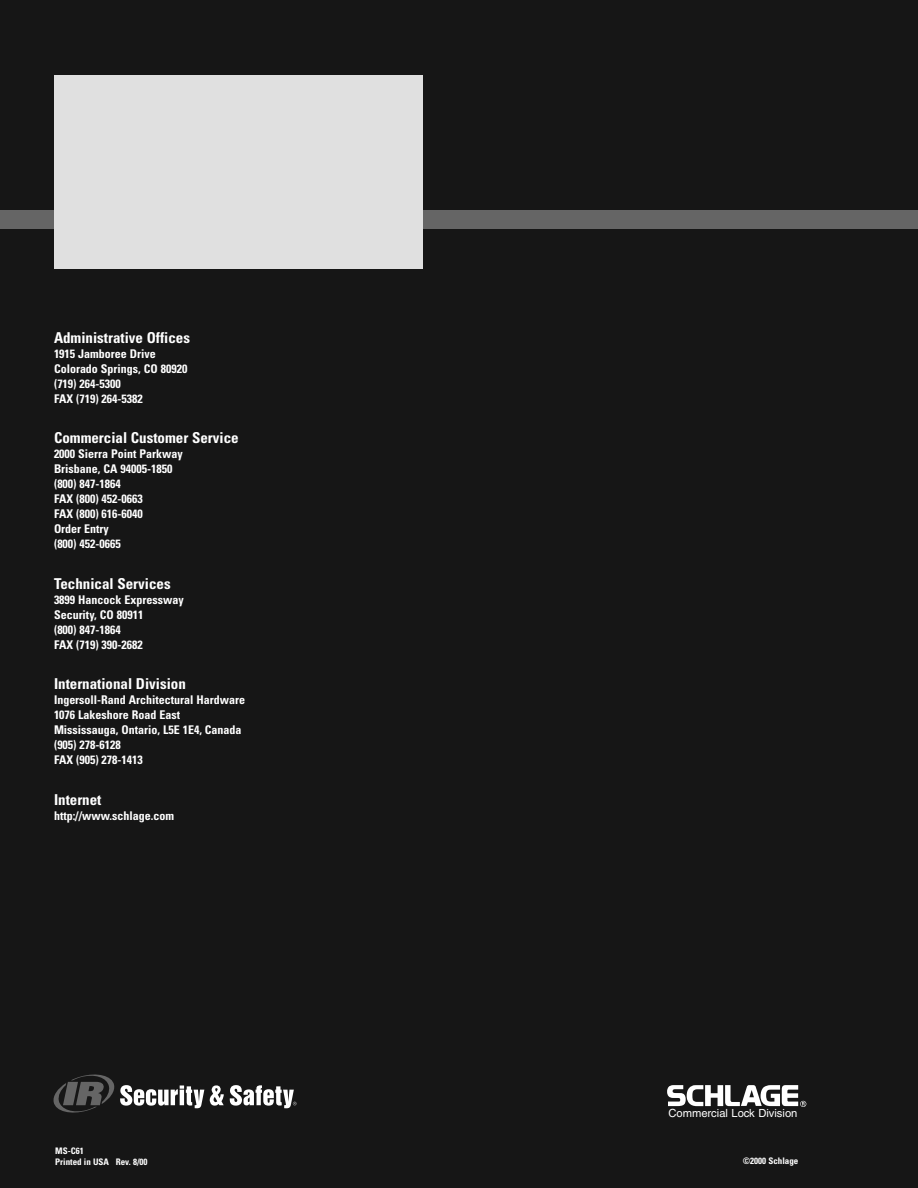
<style>
.page{position:relative;width:918px;height:1188px;background:#161616}
.page>*{position:absolute;margin:0;border:0;box-sizing:border-box;transform-origin:0 0}
.t1{font:700 condensed 15px "Univers";color:#fff}
.t2{font:700 condensed 12px/15px "Univers";color:#fff}
.t3{font:11.25px "Helvetica";color:#fff}
.t4{font:700 condensed 9px/10.5px "Univers";color:#fff}
</style>
<div class="page">
<svg style="left:667px;top:1085px;width:139px;height:22px"></svg>
<svg style="left:210px;top:1085px;width:14px;height:21px"></svg>
<svg style="left:53px;top:1074px;width:151px;height:39px"></svg>
<svg style="left:230px;top:1085px;width:66px;height:23px"></svg>
<div style="left:0;top:210px;width:918px;height:18px;background:#656565"></div>
<div style="left:54px;top:76px;width:369px;height:193px;background:#e0e0e0"></div>
<p class="t1" style="left:54px;top:332px;width:138px">Administrative Offices</p>
<p class="t2" style="left:54px;top:347px;width:135px">1915 Jamboree Drive<br>Colorado Springs, CO 80920 (719) 264-5300<br>FAX (719) 264-5382</p>
<p class="t1" style="left:54px;top:433px;width:186px">Commercial Customer Service</p>
<p class="t2" style="left:54px;top:448px;width:130px">2000 Sierra Point Parkway<br>Brisbane, CA 94005-1850 (800) 847-1864<br>FAX (800) 452-0663<br>FAX (800) 616-6040<br>Order Entry<br>(800) 452-0665</p>
<p class="t1" style="left:54px;top:578px;width:118px">Technical Services</p>
<p class="t2" style="left:54px;top:593px;width:131px">3899 Hancock Expressway<br>Security, CO 80911<br>(800) 847-1864<br>FAX (719) 390-2682</p>
<p class="t1" style="left:54px;top:679px;width:133px">International Division</p>
<p class="t2" style="left:54px;top:694px;width:193px">Ingersoll-Rand Architectural Hardware<br>1076 Lakeshore Road East<br>Mississauga, Ontario, L5E 1E4, Canada (905) 278-6128<br>FAX (905) 278-1413</p>
<p class="t1" style="left:54px;top:794px;width:49px">Internet</p>
<p class="t2" style="left:54px;top:809px;width:122px">http://www.schlage.com</p>
<p class="t4" style="left:55px;top:1147px;width:94px">MS-C61<br>Printed in USA Rev. 8/00</p>
<p class="t3" style="left:668px;top:1108px;width:131px">Commercial Lock Division</p>
<p class="t4" style="left:743px;top:1157px;width:57px">©2000 Schlage</p>
</div>
